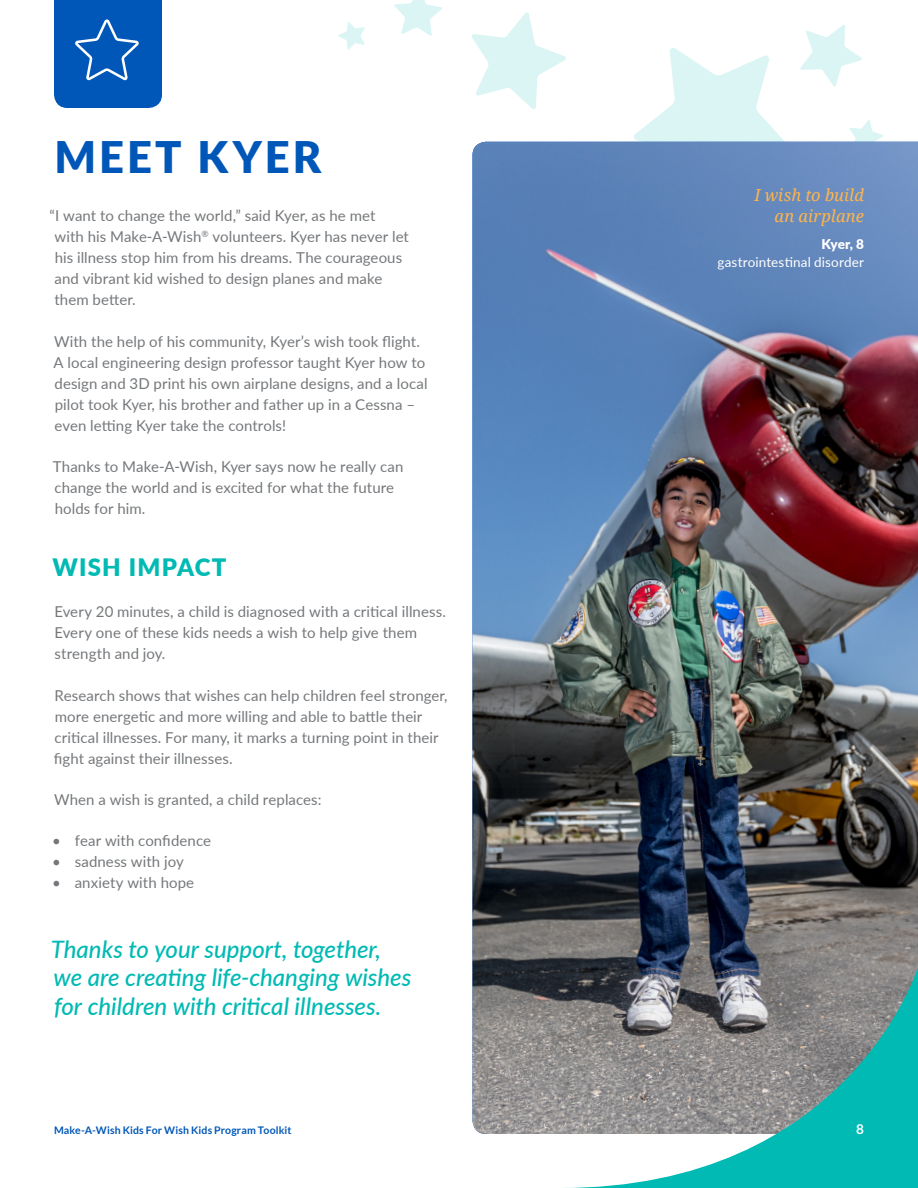
<style>
.page{position:relative;width:918px;height:1188px;background:#fff}
.page>*{position:absolute;margin:0;border:0;box-sizing:border-box;transform-origin:0 0}
.t1{font:900 43.5px "Lato";letter-spacing:.07em;color:#0057b8}
.Body{font:italic 500 24px/28.5px "Lato";color:#00bab3}
.t2{font:900 24px "Lato";letter-spacing:.05em;color:#00bab3}
.Photo_Bug_-_Wish{font:italic 16.5px/21px "Droid Serif";letter-spacing:.005em;color:#ffb549;text-align:right}
.Body-2{font:15px/21px "Lato";letter-spacing:.005em;color:#75787b}
.Photo_Bug_-_Wish-2{font:13.5px/18px "Lato";letter-spacing:.01em;color:#fff;text-align:right}
.Page_Number{font:700 13.5px "Lato";color:#fff}
.t3{font:700 10.5px "Lato";letter-spacing:.015em;color:#0057b8}
.s1{font-weight:900}
</style>
<div class="page">
<svg style="left:633px;top:48px;width:159px;height:94px"></svg>
<svg style="left:849px;top:120px;width:35px;height:22px"></svg>
<svg style="left:800px;top:25px;width:62px;height:62px"></svg>
<svg style="left:394px;top:0;width:48px;height:36px"></svg>
<svg style="left:338px;top:22px;width:27px;height:28px"></svg>
<svg style="left:472px;top:12px;width:94px;height:97px"></svg>
<img style="left:472px;top:142px;width:446px;height:992px">
<svg style="left:54px;top:0;width:108px;height:108px;background:#0d5fbb"></svg>
<svg style="left:560px;top:967px;width:358px;height:221px;background:#71a09e"></svg>
<h1 class="t1" style="left:54px;top:125px;width:268px">MEET KYER</h1>
<p class="Body-2" style="left:54px;top:205px;width:356px;text-indent:-5px">“I want to change the world,” said Kyer, as he met<br>with his Make-A-Wish<sup>®</sup> volunteers. Kyer has never let his illness stop him from his dreams. The courageous and vibrant kid wished to design planes and make them better.</p>
<p class="Body-2" style="left:54px;top:330px;width:376px">With the help of his community, Kyer’s wish took flight.<br>A local engineering design professor taught Kyer how to design and 3D print his own airplane designs, and a local pilot took Kyer, his brother and father up in a Cessna – even letting Kyer take the controls!</p>
<p class="Body-2" style="left:53px;top:455px;width:352px">Thanks to Make-A-Wish, Kyer says now he really can change the world and is excited for what the future holds for him.</p>
<h2 class="t2" style="left:53px;top:549px;width:176px">WISH IMPACT</h2>
<p class="Body-2" style="left:54px;top:601px;width:393px">Every 20 minutes, a child is diagnosed with a critical illness.<br>Every one of these kids needs a wish to help give them strength and joy.</p>
<p class="Body-2" style="left:54px;top:684px;width:395px">Research shows that wishes can help children feel stronger, more energetic and more willing and able to battle their critical illnesses. For many, it marks a turning point in their fight against their illnesses.</p>
<p class="Body-2" style="left:54px;top:788px;width:269px">When a wish is granted, a child replaces:</p>
<p class="Body-2" style="left:52px;top:830px;width:160px">• fear with confidence</p>
<p class="Body-2" style="left:52px;top:851px;width:133px">• sadness with joy</p>
<p class="Body-2" style="left:52px;top:872px;width:144px">• anxiety with hope</p>
<p class="Body" style="left:51px;top:934px;width:362px">Thanks to your support, together, we are creating life-changing wishes for children with critical illnesses.</p>
<p class="t3" style="left:54px;top:1124px;width:239px">Make-A-Wish Kids For Wish Kids Program Toolkit</p>
<p class="Photo_Bug_-_Wish" style="left:754px;top:184px;width:111px">I wish to build an airplane</p>
<p class="Photo_Bug_-_Wish-2" style="left:718px;top:234px;width:148px"><span class="s1">Kyer, 8<br></span>gastrointestinal disorder</p>
<p class="Page_Number" style="left:856px;top:1121px;width:9px">8</p>
</div>
